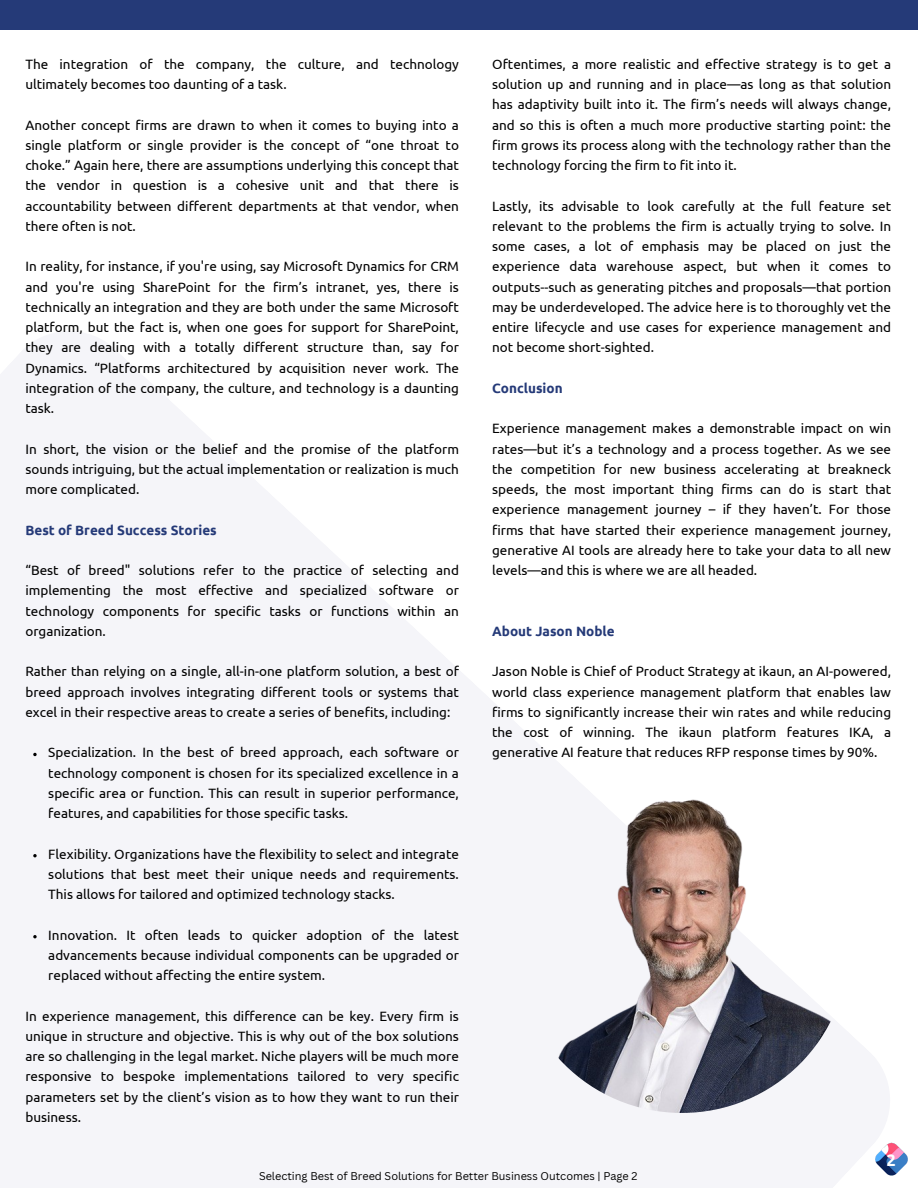
<style>
.page{position:relative;width:918px;height:1188px;background:#fff}
.page>*{position:absolute;margin:0;border:0;box-sizing:border-box;transform-origin:0 0}
.t1{font:700 16.5px "Ubuntu";color:#fff}
.t2{font:13.5px/20.2px "Ubuntu";color:#000;text-align:justify}
.t3{font:700 13.5px "Ubuntu";color:#253a78}
.t4{font:10.95px "Canva Sans";color:#000}
</style>
<div class="page">
<img style="left:875px;top:1142px;width:33px;height:34px">
<div style="left:0;top:0;width:918px;height:30px;background:#253a78"></div>
<svg style="left:33px;top:753px;width:4px;height:3px"></svg>
<svg style="left:33px;top:854px;width:4px;height:3px"></svg>
<svg style="left:33px;top:935px;width:4px;height:3px"></svg>
<img style="left:515px;top:780px;width:334px;height:333px;border-radius:50%">
<p class="t2" style="left:25px;top:54px;width:435px">The integration of the company, the culture, and technology ultimately becomes too daunting of a task.</p>
<p class="t2" style="left:25px;top:114px;width:435px">Another concept firms are drawn to when it comes to buying into a single platform or single provider is the concept of “one throat to choke.” Again here, there are assumptions underlying this concept that the vendor in question is a cohesive unit and that there is accountability between different departments at that vendor, when there often is not.</p>
<p class="t2" style="left:25px;top:256px;width:435px">In reality, for instance, if you're using, say Microsoft Dynamics for CRM and you're using SharePoint for the firm’s intranet, yes, there is technically an integration and they are both under the same Microsoft platform, but the fact is, when one goes for support for SharePoint, they are dealing with a totally different structure than, say for Dynamics. “Platforms architectured by acquisition never work. The integration of the company, the culture, and technology is a daunting task.</p>
<p class="t2" style="left:25px;top:438px;width:435px">In short, the vision or the belief and the promise of the platform sounds intriguing, but the actual implementation or realization is much more complicated.</p>
<p class="t3" style="left:25px;top:522px;width:193px">Best of Breed Success Stories</p>
<p class="t2" style="left:25px;top:560px;width:435px">“Best of breed" solutions refer to the practice of selecting and implementing the most effective and specialized software or technology components for specific tasks or functions within an organization.</p>
<p class="t2" style="left:25px;top:661px;width:435px">Rather than relying on a single, all-in-one platform solution, a best of breed approach involves integrating different tools or systems that excel in their respective areas to create a series of benefits, including:</p>
<p class="t2" style="left:48px;top:742px;width:412px">Specialization. In the best of breed approach, each software or technology component is chosen for its specialized excellence in a specific area or function. This can result in superior performance, features, and capabilities for those specific tasks.</p>
<p class="t2" style="left:48px;top:843px;width:412px">Flexibility. Organizations have the flexibility to select and integrate solutions that best meet their unique needs and requirements.<br>This allows for tailored and optimized technology stacks.</p>
<p class="t2" style="left:48px;top:924px;width:412px">Innovation. It often leads to quicker adoption of the latest advancements because individual components can be upgraded or replaced without affecting the entire system.</p>
<p class="t2" style="left:25px;top:1005px;width:435px">In experience management, this difference can be key. Every firm is unique in structure and objective. This is why out of the box solutions are so challenging in the legal market. Niche players will be much more responsive to bespoke implementations tailored to very specific parameters set by the client’s vision as to how they want to run their business.</p>
<p class="t2" style="left:492px;top:54px;width:400px">Oftentimes, a more realistic and effective strategy is to get a solution up and running and in place—as long as that solution has adaptivity built into it. The firm’s needs will always change, and so this is often a much more productive starting point: the firm grows its process along with the technology rather than the technology forcing the firm to fit into it.</p>
<p class="t2" style="left:492px;top:195px;width:400px">Lastly, its advisable to look carefully at the full feature set relevant to the problems the firm is actually trying to solve. In some cases, a lot of emphasis may be placed on just the experience data warehouse aspect, but when it comes to outputs--such as generating pitches and proposals—that portion may be underdeveloped. The advice here is to thoroughly vet the entire lifecycle and use cases for experience management and not become short-sighted.</p>
<p class="t3" style="left:492px;top:380px;width:72px">Conclusion</p>
<p class="t2" style="left:492px;top:418px;width:400px">Experience management makes a demonstrable impact on win rates—but it’s a technology and a process together. As we see the competition for new business accelerating at breakneck speeds, the most important thing firms can do is start that experience management journey – if they haven’t. For those firms that have started their experience management journey, generative AI tools are already here to take your data to all new levels—and this is where we are all headed.</p>
<p class="t3" style="left:492px;top:623px;width:124px">About Jason Noble</p>
<p class="t2" style="left:492px;top:661px;width:400px">Jason Noble is Chief of Product Strategy at ikaun, an AI-powered, world class experience management platform that enables law firms to significantly increase their win rates and while reducing the cost of winning. The ikaun platform features IKA, a generative AI feature that reduces RFP response times by 90%.</p>
<p class="t1" style="left:886px;top:1151px;width:11px">2</p>
<p class="t4" style="left:259px;top:1168px;width:380px">Selecting Best of Breed Solutions for Better Business Outcomes | Page 2</p>
</div>
